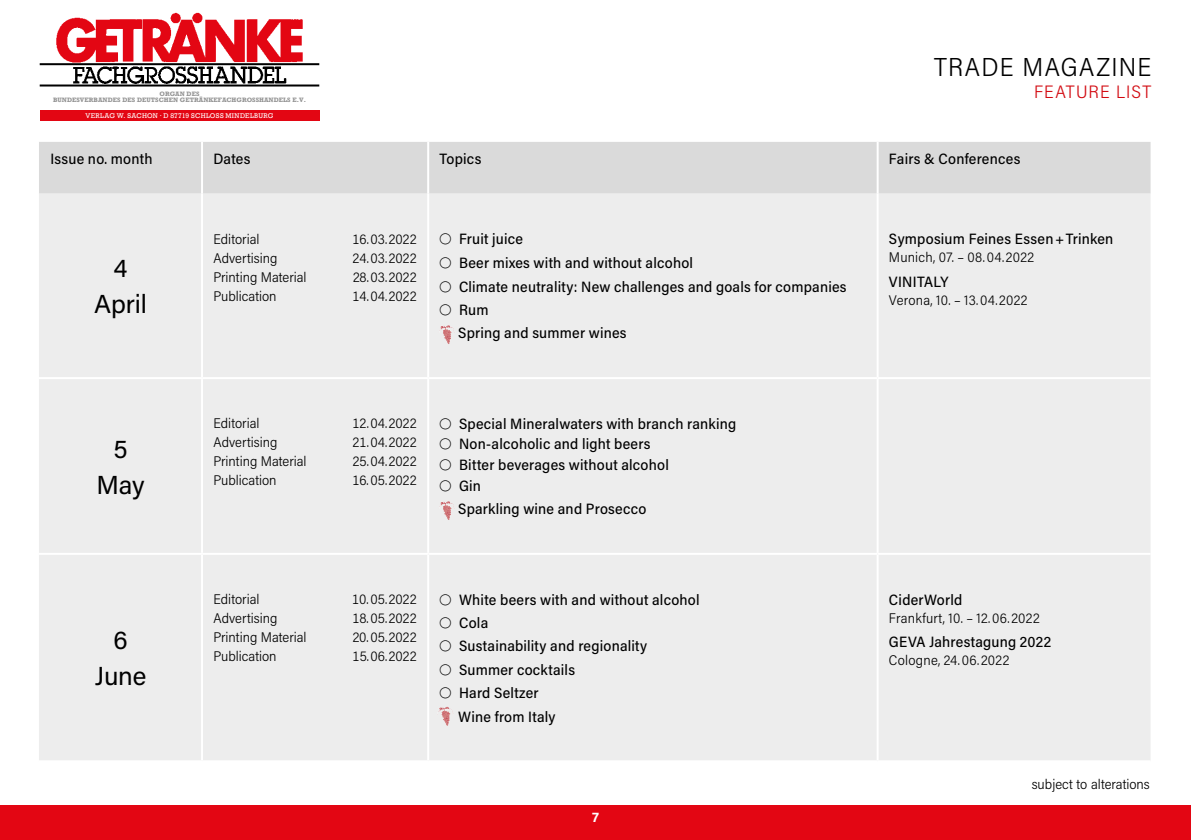
<style>
.page{position:relative;width:1191px;height:840px;background:#fff}
.page>*{position:absolute;margin:0;border:0;box-sizing:border-box;transform-origin:0 0}
.Monat{font:26px "Acumin Variable Concept";letter-spacing:.01em;color:#000}
.Text{font:26px "Acumin Variable Concept";letter-spacing:-.005em;color:#000}
.Text-2{font:18px "Acumin Variable Concept";letter-spacing:.015em;color:#d20a11}
.Themen-Schwerpunkte{font:15px "Acumin Variable Concept";letter-spacing:.015em;color:#000}
.Text-3{font:15px "Acumin Variable Concept";letter-spacing:.015em;color:#000}
.Themen-Schwerpunkte-2{font:15px "Acumin Variable Concept";letter-spacing:-.02em;color:#000}
.Ausgabe-Termin_Text{font:14px "Acumin Variable Concept";letter-spacing:-.02em;color:#000}
.Themen-Schwerpunkte-3{font:14px "Acumin Variable Concept";letter-spacing:.005em;color:#000}
.Text-4{font:14px "Acumin Variable Concept";letter-spacing:-.02em;color:#000}
.t1{font:14px "Acumin Variable Concept";color:#fff}
.t2{font:7px "Rockwell";letter-spacing:.04em;color:#fff}
.t3{font:700 6px/6.8px "Rockwell";letter-spacing:.005em;color:#929292;text-align:center}
.s1{font-family:"Universal Newswith Comm Pi";font-size:12px}
</style>
<div class="page">
<div style="left:0;top:805px;width:1191px;height:34px;background:#e30613"></div>
<img style="left:73px;top:66px;width:214px;height:18px">
<img style="left:56px;top:12px;width:247px;height:51px">
<div style="left:40px;top:110px;width:279px;height:10px;background:#e30613"></div>
<hr style="left:40px;top:63px;width:279px;height:2px;background:#000">
<hr style="left:40px;top:84px;width:279px;height:2px;background:#000">
<div style="left:39px;top:142px;width:1111px;height:51px;background:#dadada"></div>
<div style="left:39px;top:193px;width:1111px;height:566px;background:#ededed"></div>
<hr style="left:877px;top:377px;width:273px;height:2px;background:#fff">
<hr style="left:877px;top:552px;width:273px;height:2px;background:#fff">
<hr style="left:39px;top:377px;width:163px;height:2px;background:#fff">
<hr style="left:202px;top:377px;width:226px;height:2px;background:#fff">
<hr style="left:39px;top:552px;width:163px;height:2px;background:#fff">
<hr style="left:202px;top:552px;width:226px;height:2px;background:#fff">
<hr style="left:201px;top:142px;width:2px;height:51px;background:#fff">
<hr style="left:427px;top:142px;width:2px;height:51px;background:#fff">
<hr style="left:876px;top:142px;width:2px;height:51px;background:#fff">
<hr style="left:201px;top:193px;width:2px;height:184px;background:#fff">
<hr style="left:427px;top:193px;width:2px;height:184px;background:#fff">
<hr style="left:876px;top:193px;width:2px;height:184px;background:#fff">
<hr style="left:201px;top:379px;width:2px;height:173px;background:#fff">
<hr style="left:428px;top:377px;width:449px;height:2px;background:#fff">
<hr style="left:427px;top:379px;width:2px;height:173px;background:#fff">
<hr style="left:876px;top:379px;width:2px;height:173px;background:#fff">
<hr style="left:201px;top:554px;width:2px;height:205px;background:#fff">
<hr style="left:428px;top:552px;width:449px;height:2px;background:#fff">
<hr style="left:427px;top:554px;width:2px;height:205px;background:#fff">
<hr style="left:876px;top:554px;width:2px;height:205px;background:#fff">
<img style="left:437px;top:706px;width:10px;height:14px">
<img style="left:438px;top:500px;width:11px;height:15px">
<img style="left:438px;top:325px;width:11px;height:14px">
<p class="Text" style="left:934px;top:49px;width:220px">TRADE MAGAZINE</p>
<p class="Text-2" style="left:1034px;top:79px;width:119px">FEATURE LIST</p>
<p class="t3" style="left:53px;top:90px;width:254px">ORGAN DES<br>BUNDESVERBANDES DES DEUTSCHEN GETRÄNKEFACHGROSSHANDELS E.V.</p>
<p class="t2" style="left:85px;top:111px;width:190px">VERLAG W. SACHON ∙ D 87719 SCHLOSS MINDELBURG</p>
<p class="Text-3" style="left:50px;top:149px;width:104px">Issue no. month</p>
<p class="Text-3" style="left:213px;top:149px;width:39px">Dates</p>
<p class="Text-3" style="left:439px;top:149px;width:43px">Topics</p>
<p class="Text-3" style="left:889px;top:149px;width:133px">Fairs &amp; Conferences</p>
<p class="Monat" style="left:113px;top:250px;width:15px">4</p>
<p class="Monat" style="left:94px;top:286px;width:54px">April</p>
<p class="Monat" style="left:113px;top:430px;width:15px">5</p>
<p class="Monat" style="left:96px;top:466px;width:49px">May</p>
<p class="Monat" style="left:113px;top:621px;width:15px">6</p>
<p class="Monat" style="left:95px;top:657px;width:52px">June</p>
<p class="Ausgabe-Termin_Text" style="left:213px;top:229px;width:48px">Editorial</p>
<p class="Ausgabe-Termin_Text" style="left:352px;top:229px;width:66px">16.03.2022</p>
<p class="Ausgabe-Termin_Text" style="left:213px;top:248px;width:66px">Advertising</p>
<p class="Ausgabe-Termin_Text" style="left:352px;top:248px;width:66px">24.03.2022</p>
<p class="Ausgabe-Termin_Text" style="left:213px;top:267px;width:95px">Printing Material</p>
<p class="Ausgabe-Termin_Text" style="left:353px;top:267px;width:66px">28.03.2022</p>
<p class="Ausgabe-Termin_Text" style="left:213px;top:286px;width:65px">Publication</p>
<p class="Ausgabe-Termin_Text" style="left:352px;top:286px;width:66px">14.04.2022</p>
<p class="Themen-Schwerpunkte" style="left:439px;top:229px;width:85px"><span class="s1">j</span> Fruit juice</p>
<p class="Themen-Schwerpunkte" style="left:439px;top:252px;width:255px"><span class="s1">j</span> Beer mixes with and without alcohol</p>
<p class="Themen-Schwerpunkte" style="left:439px;top:276px;width:408px"><span class="s1">j</span> Climate neutrality: New challenges and goals for companies</p>
<p class="Themen-Schwerpunkte" style="left:439px;top:299px;width:51px"><span class="s1">j</span> Rum</p>
<p class="Themen-Schwerpunkte" style="left:458px;top:322px;width:170px">Spring and summer wines</p>
<p class="Ausgabe-Termin_Text" style="left:213px;top:413px;width:48px">Editorial</p>
<p class="Ausgabe-Termin_Text" style="left:352px;top:413px;width:66px">12.04.2022</p>
<p class="Ausgabe-Termin_Text" style="left:213px;top:432px;width:66px">Advertising</p>
<p class="Ausgabe-Termin_Text" style="left:352px;top:432px;width:66px">21.04.2022</p>
<p class="Ausgabe-Termin_Text" style="left:213px;top:451px;width:95px">Printing Material</p>
<p class="Ausgabe-Termin_Text" style="left:353px;top:451px;width:66px">25.04.2022</p>
<p class="Ausgabe-Termin_Text" style="left:213px;top:470px;width:65px">Publication</p>
<p class="Ausgabe-Termin_Text" style="left:352px;top:470px;width:66px">16.05.2022</p>
<p class="Themen-Schwerpunkte" style="left:439px;top:413px;width:298px"><span class="s1">j</span> Special Mineralwaters with branch ranking</p>
<p class="Themen-Schwerpunkte" style="left:439px;top:433px;width:212px"><span class="s1">j</span> Non-alcoholic and light beers</p>
<p class="Themen-Schwerpunkte" style="left:439px;top:454px;width:230px"><span class="s1">j</span> Bitter beverages without alcohol</p>
<p class="Themen-Schwerpunkte" style="left:439px;top:474px;width:43px"><span class="s1">j</span> Gin</p>
<p class="Themen-Schwerpunkte" style="left:458px;top:498px;width:190px">Sparkling wine and Prosecco</p>
<p class="Ausgabe-Termin_Text" style="left:213px;top:589px;width:48px">Editorial</p>
<p class="Ausgabe-Termin_Text" style="left:352px;top:589px;width:66px">10.05.2022</p>
<p class="Ausgabe-Termin_Text" style="left:213px;top:608px;width:66px">Advertising</p>
<p class="Ausgabe-Termin_Text" style="left:352px;top:608px;width:66px">18.05.2022</p>
<p class="Ausgabe-Termin_Text" style="left:213px;top:627px;width:95px">Printing Material</p>
<p class="Ausgabe-Termin_Text" style="left:353px;top:627px;width:66px">20.05.2022</p>
<p class="Ausgabe-Termin_Text" style="left:213px;top:646px;width:65px">Publication</p>
<p class="Ausgabe-Termin_Text" style="left:352px;top:646px;width:66px">15.06.2022</p>
<p class="Themen-Schwerpunkte" style="left:439px;top:588px;width:261px"><span class="s1">j</span> White beers with and without alcohol</p>
<p class="Themen-Schwerpunkte" style="left:439px;top:612px;width:50px"><span class="s1">j</span> Cola</p>
<p class="Themen-Schwerpunkte" style="left:439px;top:635px;width:209px"><span class="s1">j</span> Sustainability and regionality</p>
<p class="Themen-Schwerpunkte" style="left:439px;top:658px;width:137px"><span class="s1">j</span> Summer cocktails</p>
<p class="Themen-Schwerpunkte" style="left:439px;top:682px;width:100px"><span class="s1">j</span> Hard Seltzer</p>
<p class="Themen-Schwerpunkte" style="left:458px;top:705px;width:99px">Wine from Italy</p>
<p class="t1" style="left:592px;top:807px;width:8px">7</p>
<p class="Themen-Schwerpunkte" style="left:889px;top:229px;width:226px">Symposium Feines Essen+Trinken</p>
<p class="Themen-Schwerpunkte-3" style="left:889px;top:248px;width:147px">Munich, 07. – 08.04.2022</p>
<p class="Themen-Schwerpunkte-2" style="left:889px;top:271px;width:62px">VINITALY</p>
<p class="Themen-Schwerpunkte-3" style="left:889px;top:290px;width:141px">Verona, 10. – 13.04.2022</p>
<p class="Themen-Schwerpunkte" style="left:889px;top:588px;width:75px">CiderWorld</p>
<p class="Themen-Schwerpunkte-3" style="left:889px;top:607px;width:153px">Frankfurt, 10. – 12.06.2022</p>
<p class="Themen-Schwerpunkte" style="left:889px;top:631px;width:164px">GEVA Jahrestagung 2022</p>
<p class="Themen-Schwerpunkte-3" style="left:889px;top:650px;width:122px">Cologne, 24.06.2022</p>
<p class="Text-4" style="left:1031px;top:774px;width:120px">subject to alterations</p>
</div>
